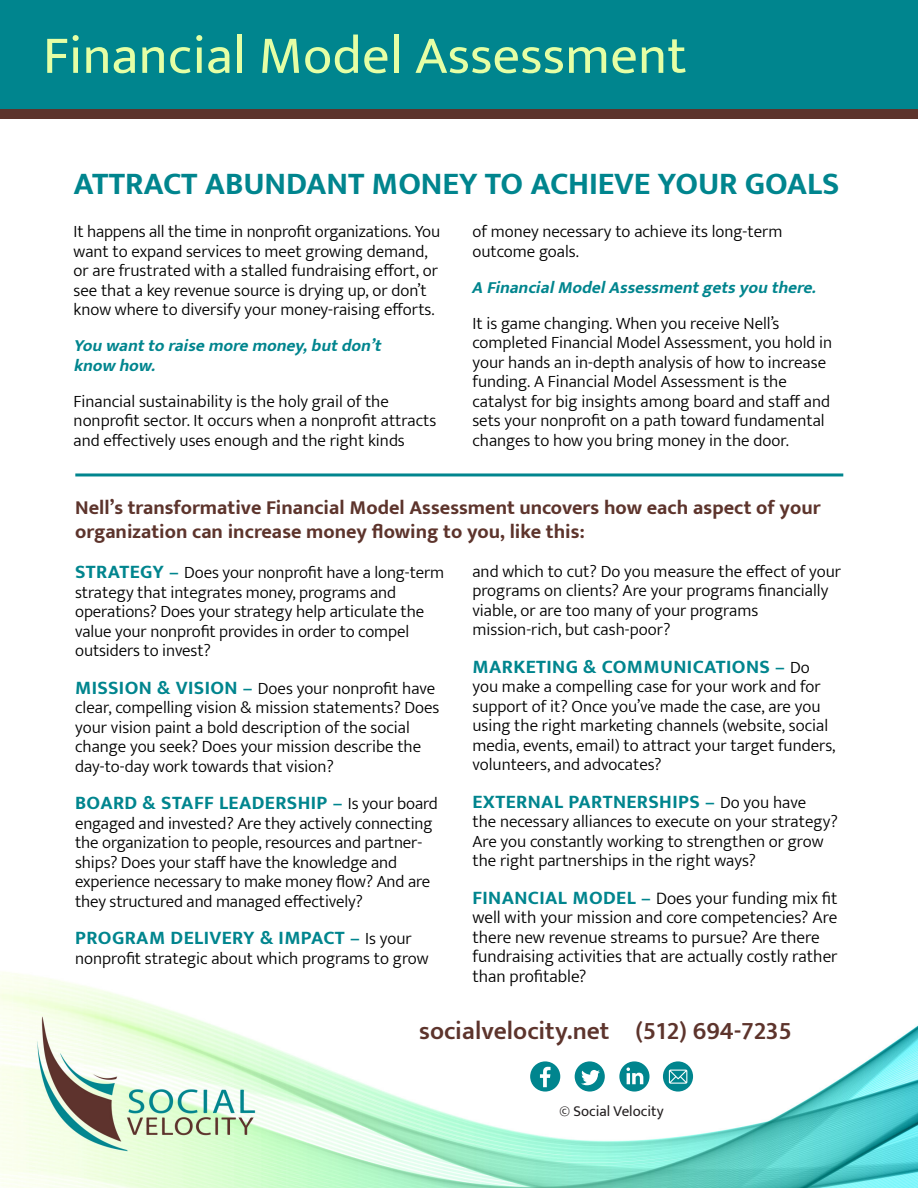
<style>
.page{position:relative;width:918px;height:1188px;background:#fff}
.page>*{position:absolute;margin:0;border:0;box-sizing:border-box;transform-origin:0 0}
.t1{font:54px "Mukta";letter-spacing:.01em;color:#e5ffa5}
.t2{font:700 32.25px "Mukta";letter-spacing:-.005em;color:#00858e}
.t3{font:600 25.5px "Mukta";color:#5d342c}
.t4{font:700 20.25px/24px "Mukta";color:#5d342c}
.t5{font:700 19.5px "Mukta";letter-spacing:.02em;color:#00858e}
.t6{font:300 17.7px/19.5px "Mukta";color:#000}
.t7{font:300 17.25px/19.5px "Mukta";color:#000}
.t8{font:italic 700 17.25px/19.5px "Mukta";color:#00858e}
.t9{font:15px "Mukta";color:#231f20}
.s1{font-weight:700;font-size:19.5px;color:#00858e}
.s2{font-weight:300;font-size:17.25px;color:#000}
</style>
<div class="page">
<img style="left:0;top:972px;width:918px;height:216px">
<div style="left:0;top:7px;width:918px;height:112px;background:#5d342c"></div>
<div style="left:0;top:0;width:918px;height:108px;background:#00858e"></div>
<div style="left:530px;top:1061px;width:30px;height:31px;background:#00858e;border-radius:50%"></div>
<svg style="left:540px;top:1067px;width:11px;height:20px"></svg>
<svg style="left:663px;top:1061px;width:30px;height:31px"></svg>
<svg style="left:669px;top:1070px;width:18px;height:14px"></svg>
<div style="left:575px;top:1061px;width:30px;height:31px;background:#00858e;border-radius:50%"></div>
<svg style="left:581px;top:1070px;width:19px;height:15px"></svg>
<svg style="left:619px;top:1061px;width:31px;height:31px"></svg>
<svg style="left:627px;top:1067px;width:16px;height:17px"></svg>
<hr style="left:75px;top:473px;width:768px;height:3px;background:#00858e">
<h1 class="t1" style="left:43px;top:23px;width:646px">Financial Model Assessment</h1>
<h2 class="t2" style="left:74px;top:164px;width:767px">ATTRACT ABUNDANT MONEY TO ACHIEVE YOUR GOALS</h2>
<p class="t7" style="left:74px;top:222px;width:368px">It happens all the time in nonprofit organizations. You want to expand services to meet growing demand, or are frustrated with a stalled fundraising effort, or see that a key revenue source is drying up, or don’t know where to diversify your money-raising efforts.</p>
<p class="t7" style="left:472px;top:222px;width:311px">of money necessary to achieve its long-term outcome goals.</p>
<p class="t8" style="left:472px;top:277px;width:351px">A FinancialModelAssessmentgetsyouthere.</p>
<p class="t7" style="left:472px;top:313px;width:361px">It is game changing. When you receive Nell’s completed Financial Model Assessment, you hold in your hands an in-depth analysis of how to increase funding. A Financial Model Assessment is the catalyst for big insights among board and staff and sets your nonprofit on a path toward fundamental changes to how you bring money in the door.</p>
<p class="t8" style="left:73px;top:335px;width:315px">Youwanttoraisemoremoney,butdon’t know how.</p>
<p class="t7" style="left:74px;top:391px;width:364px">Financial sustainability is the holy grail of the nonprofit sector. It occurs when a nonprofit attracts and effectively uses enough and the right kinds</p>
<p class="t4" style="left:75px;top:495px;width:747px">Nell’s transformative Financial Model Assessment uncovers how each aspect of your organization can increase money flowing to you, like this:</p>
<p class="t7" style="left:75px;top:563px;width:371px"><span class="s1">STRATEGY –</span> Does your nonprofit have a long-term strategy that integrates money, programs and operations? Does your strategy help articulate the value your nonprofit provides in order to compel outsiders to invest?</p>
<p class="t7" style="left:75px;top:678px;width:366px"><span class="s1">MISSION &amp; VISION –</span> Does your nonprofit have clear, compelling vision &amp; mission statements? Does your vision paint a bold description of the social change you seek? Does your mission describe the day-to-day work towards that vision?</p>
<p class="t5" style="left:75px;top:791px;width:364px">BOARD &amp; STAFF LEADERSHIP – <span class="s2">Is your board</span></p>
<p class="t7" style="left:75px;top:813px;width:359px">engaged and invested? Are they actively connecting the organization to people, resources and partner&shy;ships? Does your staff have the knowledge and experience necessary to make money flow? And are they structured and managed effectively?</p>
<p class="t5" style="left:75px;top:926px;width:338px">PROGRAM DELIVERY &amp; IMPACT – <span class="s2">Is your</span></p>
<p class="t7" style="left:75px;top:948px;width:355px">nonprofit strategic about which programs to grow</p>
<p class="t7" style="left:472px;top:561px;width:370px">and which to cut? Do you measure the effect of your programs on clients? Are your programs financially viable, or are too many of your programs mission-rich, but cash-poor?</p>
<p class="t5" style="left:472px;top:655px;width:339px">MARKETING &amp; COMMUNICATIONS – <span class="s2">Do</span></p>
<p class="t7" style="left:472px;top:676px;width:365px">you make a compelling case for your work and for support of it? Once you’ve made the case, are you using the right marketing channels (website, social media, events, email) to attract your target funders, volunteers, and advocates?</p>
<p class="t5" style="left:472px;top:790px;width:335px">EXTERNAL PARTNERSHIPS – <span class="s2">Do you have</span></p>
<p class="t7" style="left:472px;top:811px;width:367px">the necessary alliances to execute on your strategy?<br>Are you constantly working to strengthen or grow the right partnerships in the right ways?</p>
<p class="t6" style="left:472px;top:888px;width:367px"><span class="s1">FINANCIAL MODEL –</span> Does your funding mix fit well with your mission and core competencies? Are there new revenue streams to pursue? Are there fundraising activities that are actually costly rather than profitable?</p>
<h3 class="t3" style="left:419px;top:1015px;width:374px">socialvelocity.net (512) 694-7235</h3>
<p class="t9" style="left:560px;top:1102px;width:105px">© Social Velocity</p>
</div>
